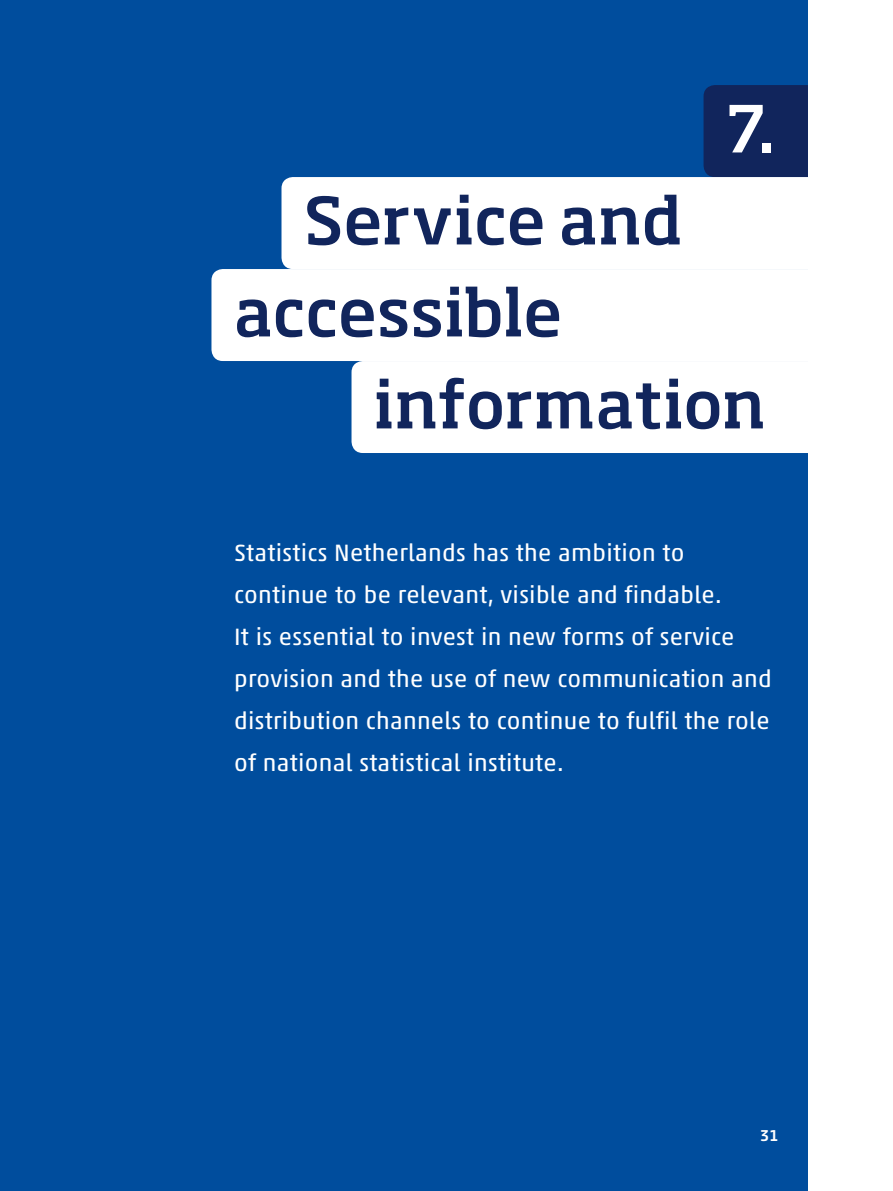
<style>
.page{position:relative;width:893px;height:1191px;background:#fff}
.page>*{position:absolute;margin:0;border:0;box-sizing:border-box;transform-origin:0 0}
.t1{font:500 64px/92px "Soho Pro";letter-spacing:-.005em;color:#11255c}
.t2{font:500 64px "Soho Pro";color:#fff}
.t3{font:24px/42px "Akko Pro";letter-spacing:.01em;color:#fff}
.t4{font:500 16px "Akko Pro";color:#fff}
</style>
<div class="page">
<div style="left:0;top:0;width:808px;height:1191px;background:#004d9d"></div>
<div style="left:703px;top:85px;width:105px;height:92px;background:#11255c"></div>
<div style="left:281px;top:177px;width:527px;height:92px;background:#fff"></div>
<div style="left:211px;top:269px;width:597px;height:92px;background:#fff"></div>
<div style="left:351px;top:361px;width:457px;height:92px;background:#fff"></div>
<h1 class="t1" style="left:234px;top:171px;width:450px;text-indent:70px">Service and accessible</h1>
<h1 class="t2" style="left:726px;top:83px;width:51px">7.</h1>
<h1 class="t1" style="left:374px;top:355px;width:393px">information</h1>
<p class="t3" style="left:234px;top:532px;width:539px">Statistics Netherlands has the ambition to continue to be relevant, visible and findable.<br>It is essential to invest in new forms of service provision and the use of new communication and distribution channels to continue to fulfil the role of national statistical institute.</p>
<p class="t4" style="left:760px;top:1126px;width:20px">31</p>
</div>
